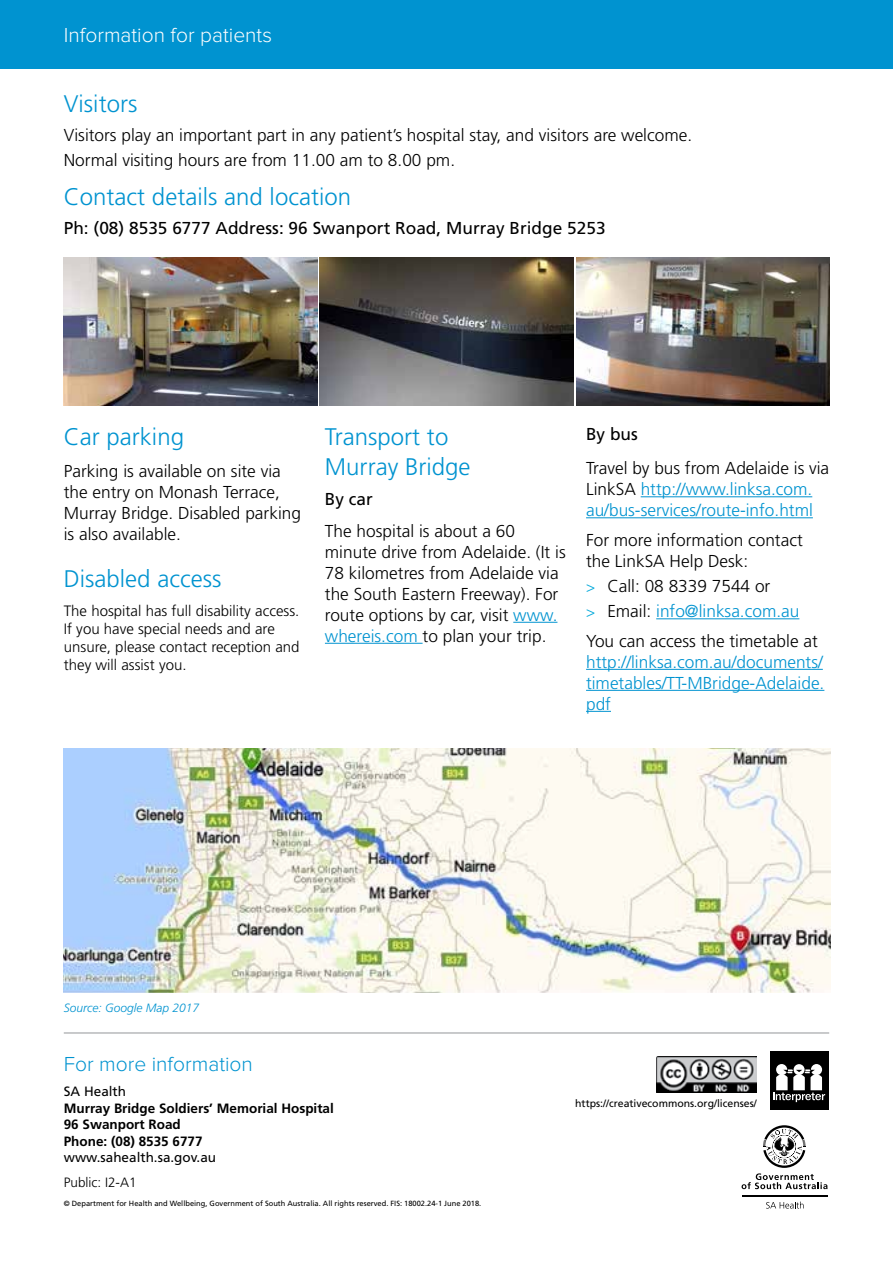
<style>
.page{position:relative;width:893px;height:1263px;background:#fff}
.page>*{position:absolute;margin:0;border:0;box-sizing:border-box;transform-origin:0 0}
.t1{font:300 24px/30px "Frutiger";color:#0093d0}
.t2{font:300 21px "Proxima Nova";color:#fff}
.t3{font:300 21px "Proxima Nova";color:#0093d0}
.t4{font:300 17.25px/21px "Frutiger";color:#000}
.t5{font:300 17.25px/21px "Frutiger";color:#0093d0}
.t6{font:17.25px "Frutiger";color:#000}
.t7{font:300 15px/18px "Frutiger";color:#000}
.t8{font:700 13.5px/16.5px "Frutiger";color:#000}
.t9{font:13.5px "Frutiger";color:#000}
.t10{font:300 13.5px "Frutiger";color:#000}
.t11{font:italic 300 12px "Frutiger";color:#0093d0}
.t12{font:10.5px "Frutiger";color:#000}
.t13{font:7.5px "Frutiger";color:#000}
.s1{color:#0093d0}
.s2{color:#000}
.s3{font-family:"Frutiger CE";font-size:15px;color:#03a9db}
</style>
<div class="page">
<hr style="left:513px;top:622px;width:44px;height:1px;background:#0093d0">
<hr style="left:325px;top:643px;width:98px;height:1px;background:#0093d0">
<hr style="left:641px;top:496px;width:171px;height:1px;background:#0093d0">
<hr style="left:586px;top:517px;width:227px;height:1px;background:#0093d0">
<hr style="left:656px;top:618px;width:143px;height:1px;background:#0093d0">
<hr style="left:586px;top:669px;width:237px;height:1px;background:#0093d0">
<hr style="left:586px;top:690px;width:238px;height:1px;background:#0093d0">
<svg style="left:586px;top:711px;width:25px;height:1px"></svg>
<div style="left:0;top:0;width:893px;height:68px;background:#0093d0"></div>
<hr style="left:64px;top:1032px;width:765px;height:1px;background:#939598">
<img style="left:64px;top:748px;width:766px;height:244px">
<img style="left:64px;top:257px;width:253px;height:148px">
<img style="left:320px;top:257px;width:253px;height:148px">
<img style="left:576px;top:257px;width:253px;height:148px">
<svg style="left:766px;top:1201px;width:38px;height:7px"></svg>
<hr style="left:741px;top:1195px;width:86px;height:1px;background:#000">
<svg style="left:742px;top:1125px;width:85px;height:64px"></svg>
<img style="left:657px;top:1057px;width:99px;height:36px">
<div style="left:770px;top:1051px;width:58px;height:59px;background:#000"></div>
<svg style="left:773px;top:1064px;width:52px;height:38px"></svg>
<p class="t2" style="left:64px;top:26px;width:210px">Information for patients</p>
<h1 class="t1" style="left:64px;top:89px;width:75px">Visitors</h1>
<p class="t4" style="left:64px;top:123px;width:630px;line-height:25.2px">Visitors play an important part in any patient’s hospital stay, and visitors are welcome.<br>Normal visiting hours are from 11.00 am to 8.00 pm.</p>
<h1 class="t1" style="left:64px;top:182px;width:289px">Contact details and location</h1>
<p class="t6" style="left:64px;top:218px;width:543px">Ph: (08) 8535 6777 Address: 96 Swanport Road, Murray Bridge 5253</p>
<h1 class="t1" style="left:64px;top:422px;width:122px">Car parking</h1>
<p class="t4" style="left:64px;top:461px;width:239px">Parking is available on site via the entry on Monash Terrace,<br>Murray Bridge. Disabled parking is also available.</p>
<h1 class="t1" style="left:64px;top:564px;width:159px">Disabled access</h1>
<p class="t7" style="left:64px;top:602px;width:237px">The hospital has full disability access.<br>If you have special needs and are unsure, please contact reception and they will assist you.</p>
<h1 class="t1" style="left:325px;top:422px;width:147px">Transport to<br>Murray Bridge</h1>
<p class="t6" style="left:325px;top:489px;width:50px">By car</p>
<p class="t4" style="left:325px;top:520px;width:242px">The hospital is about a 60 minute drive from Adelaide. (It is<br>78 kilometres from Adelaide via the South Eastern Freeway). For route options by car, visit <span class="s1">www. whereis.com</span> to plan your trip.</p>
<p class="t6" style="left:586px;top:424px;width:53px">By bus</p>
<p class="t5" style="left:586px;top:458px;width:245px"><span class="s2">Travel by bus from Adelaide is via<br>LinkSA</span> http://www.linksa.com. au/bus-services/route-info.html</p>
<p class="t4" style="left:586px;top:529px;width:218px">For more information contact the LinkSA Help Desk:</p>
<p class="t4" style="left:586px;top:573px;width:215px;line-height:25.2px"><span class="s3">&gt;</span> Call: 08 8339 7544 or<br><span class="s3">&gt;</span> Email: <span class="s1">info@linksa.com.au</span></p>
<p class="t4" style="left:586px;top:630px;width:233px">You can access the timetable at</p>
<p class="t5" style="left:586px;top:651px;width:240px;text-align:justify">http://linksa.com.au/documents/ timetables/TT-MBridge-Adelaide. pdf</p>
<p class="t11" style="left:64px;top:1000px;width:137px">Source: Google Map 2017</p>
<p class="t3" style="left:64px;top:1054px;width:191px">For more information</p>
<p class="t9" style="left:64px;top:1083px;width:64px">SA Health</p>
<p class="t8" style="left:64px;top:1100px;width:272px">Murray Bridge Soldiers’ Memorial Hospital<br>96 Swanport Road<br>Phone: (08) 8535 6777</p>
<p class="t9" style="left:64px;top:1149px;width:154px">www.sahealth.sa.gov.au</p>
<p class="t10" style="left:64px;top:1175px;width:74px">Public: I2-A1</p>
<p class="t13" style="left:64px;top:1199px;width:419px">© Department for Health and Wellbeing, Government of South Australia. All rights reserved. FIS: 18002.24-1 June 2018.</p>
<p class="t12" style="left:575px;top:1097px;width:183px">https://creativecommons.org/licenses/</p>
</div>
